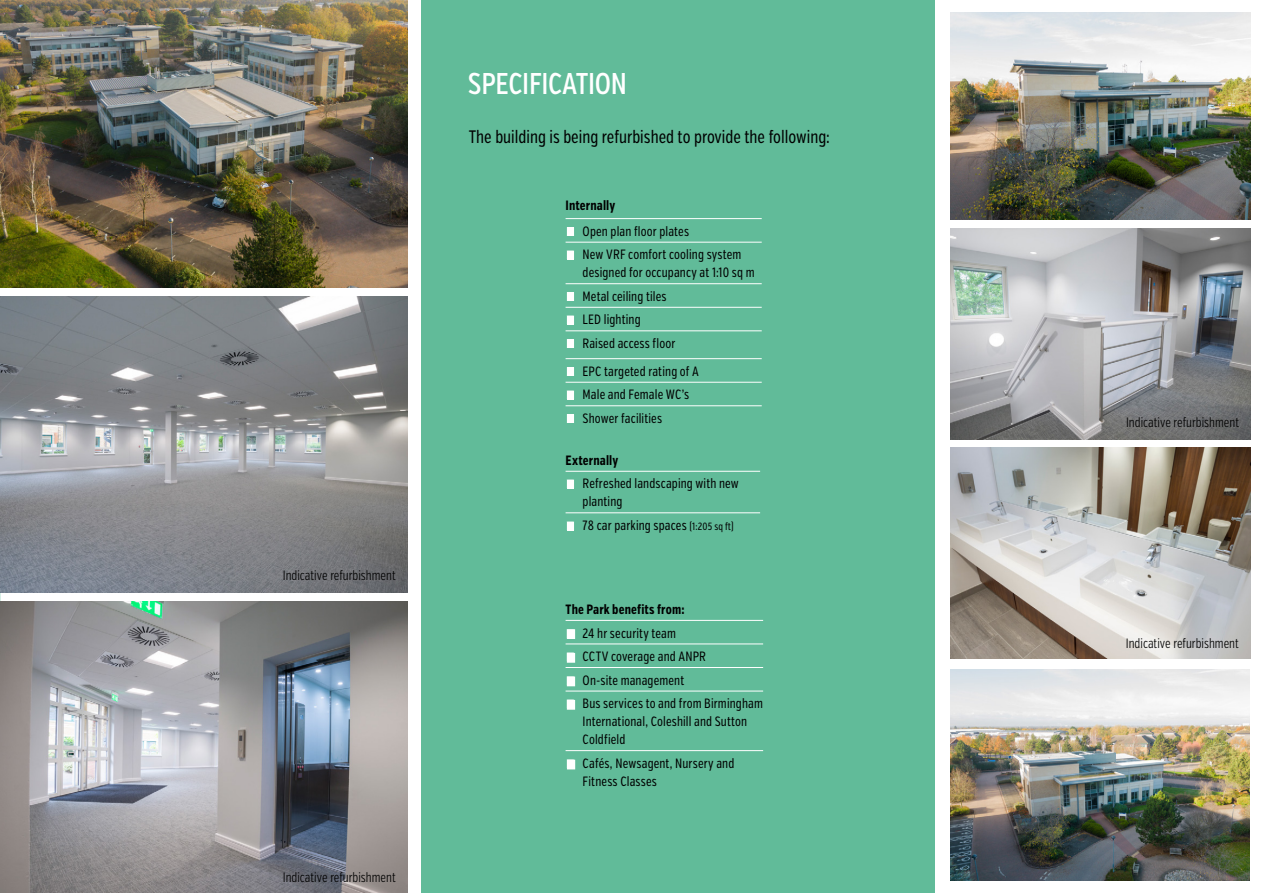
<style>
.page{position:relative;width:1263px;height:893px;background:#fff}
.page>*{position:absolute;margin:0;border:0;box-sizing:border-box;transform-origin:0 0}
.t1{font:500 30px "Verb Comp";letter-spacing:-.01em;color:#fff}
.t2{font:18px "Verb Comp";color:#000}
.t3{font:13.5px/18px "Verb Comp";letter-spacing:.01em;color:#000}
.t4{font:300 13.5px "Verb Comp";color:#000}
.t5{font:700 13.5px "Verb Comp";letter-spacing:.01em;color:#000}
.s1{font-family:"Arial";color:#fff}
.s2{font-size:10.5px}
</style>
<div class="page">
<div style="left:421px;top:0;width:514px;height:893px;background:#61bb99"></div>
<img style="left:0;top:0;width:407px;height:287px">
<img style="left:950px;top:448px;width:300px;height:210px">
<img style="left:950px;top:13px;width:300px;height:206px">
<img style="left:0;top:601px;width:407px;height:292px">
<img style="left:950px;top:669px;width:300px;height:211px">
<img style="left:0;top:296px;width:407px;height:296px">
<img style="left:950px;top:228px;width:300px;height:211px">
<hr style="left:566px;top:218px;width:196px;height:1px;background:#fff">
<hr style="left:566px;top:242px;width:196px;height:1px;background:#fff">
<hr style="left:566px;top:283px;width:196px;height:1px;background:#fff">
<hr style="left:566px;top:307px;width:196px;height:1px;background:#fff">
<hr style="left:566px;top:330px;width:196px;height:1px;background:#fff">
<hr style="left:566px;top:358px;width:196px;height:1px;background:#fff">
<hr style="left:566px;top:382px;width:196px;height:1px;background:#fff">
<hr style="left:566px;top:405px;width:196px;height:1px;background:#fff">
<div style="left:567px;top:227px;width:7px;height:9px;background:#fff"></div>
<div style="left:567px;top:251px;width:7px;height:8px;background:#fff"></div>
<div style="left:567px;top:293px;width:7px;height:8px;background:#fff"></div>
<div style="left:567px;top:316px;width:7px;height:8px;background:#fff"></div>
<div style="left:567px;top:339px;width:7px;height:9px;background:#fff"></div>
<div style="left:567px;top:367px;width:7px;height:9px;background:#fff"></div>
<div style="left:567px;top:391px;width:7px;height:8px;background:#fff"></div>
<hr style="left:566px;top:471px;width:194px;height:1px;background:#fff">
<hr style="left:566px;top:512px;width:194px;height:1px;background:#fff">
<div style="left:567px;top:480px;width:7px;height:8px;background:#fff"></div>
<div style="left:567px;top:522px;width:7px;height:8px;background:#fff"></div>
<hr style="left:566px;top:620px;width:197px;height:1px;background:#fff">
<hr style="left:566px;top:644px;width:197px;height:1px;background:#fff">
<hr style="left:566px;top:667px;width:197px;height:1px;background:#fff">
<hr style="left:566px;top:691px;width:197px;height:1px;background:#fff">
<hr style="left:566px;top:750px;width:197px;height:1px;background:#fff">
<div style="left:567px;top:629px;width:8px;height:10px;background:#fff;border:2px solid #fff"></div>
<div style="left:567px;top:653px;width:8px;height:10px;background:#fff;border:2px solid #fff"></div>
<div style="left:567px;top:676px;width:8px;height:10px;background:#fff;border:2px solid #fff"></div>
<div style="left:567px;top:700px;width:8px;height:10px;background:#fff;border:2px solid #fff"></div>
<div style="left:567px;top:760px;width:8px;height:9px;background:#fff"></div>
<div style="left:567px;top:415px;width:7px;height:8px;background:#fff"></div>
<p class="t4" style="left:283px;top:568px;width:115px">Indicative refurbishment</p>
<p class="t4" style="left:283px;top:870px;width:115px">Indicative refurbishment</p>
<h1 class="t1" style="left:468px;top:67px;width:161px">SPECIFICATION</h1>
<h2 class="t2" style="left:469px;top:126px;width:363px">The building is being refurbished to provide the following:</h2>
<p class="t5" style="left:566px;top:198px;width:51px">Internally</p>
<p class="t3" style="left:566px;top:222px;width:125px"><span class="s1">■</span> Open plan floor plates</p>
<p class="t3" style="left:583px;top:246px;width:173px;text-indent:-17px"><span class="s1">■</span> New VRF comfort cooling system designed for occupancy at 1:10 sq m</p>
<p class="t3" style="left:566px;top:288px;width:103px"><span class="s1">■</span> Metal ceiling tiles</p>
<p class="t3" style="left:566px;top:311px;width:77px"><span class="s1">■</span> LED lighting</p>
<p class="t3" style="left:566px;top:335px;width:111px"><span class="s1">■</span> Raised access floor</p>
<p class="t3" style="left:566px;top:362px;width:135px"><span class="s1">■</span> EPC targeted rating of A</p>
<p class="t3" style="left:566px;top:386px;width:125px"><span class="s1">■</span> Male and Female WC’s</p>
<p class="t3" style="left:566px;top:410px;width:98px"><span class="s1">■</span> Shower facilities</p>
<p class="t5" style="left:566px;top:452px;width:54px">Externally</p>
<p class="t3" style="left:583px;top:475px;width:158px;text-indent:-17px"><span class="s1">■</span> Refreshed landscaping with new planting</p>
<p class="t3" style="left:566px;top:517px;width:170px"><span class="s1">■</span> 78 car parking spaces <span class="s2">(1:205 sq ft)</span></p>
<p class="t5" style="left:566px;top:601px;width:121px">The Park benefits from:</p>
<p class="t3" style="left:566px;top:624px;width:112px"><span class="s1">■</span> 24 hr security team</p>
<p class="t3" style="left:566px;top:648px;width:142px"><span class="s1">■</span> CCTV coverage and ANPR</p>
<p class="t3" style="left:566px;top:671px;width:120px"><span class="s1">■</span> On-site management</p>
<p class="t3" style="left:583px;top:695px;width:182px;text-indent:-17px"><span class="s1">■</span> Bus services to and from Birmingham<br>International, Coleshill and Sutton<br>Coldfield</p>
<p class="t3" style="left:583px;top:754px;width:153px;text-indent:-17px"><span class="s1">■</span> Cafés, Newsagent, Nursery and<br>Fitness Classes</p>
<p class="t4" style="left:1126px;top:415px;width:115px">Indicative refurbishment</p>
<p class="t4" style="left:1126px;top:635px;width:115px">Indicative refurbishment</p>
</div>
